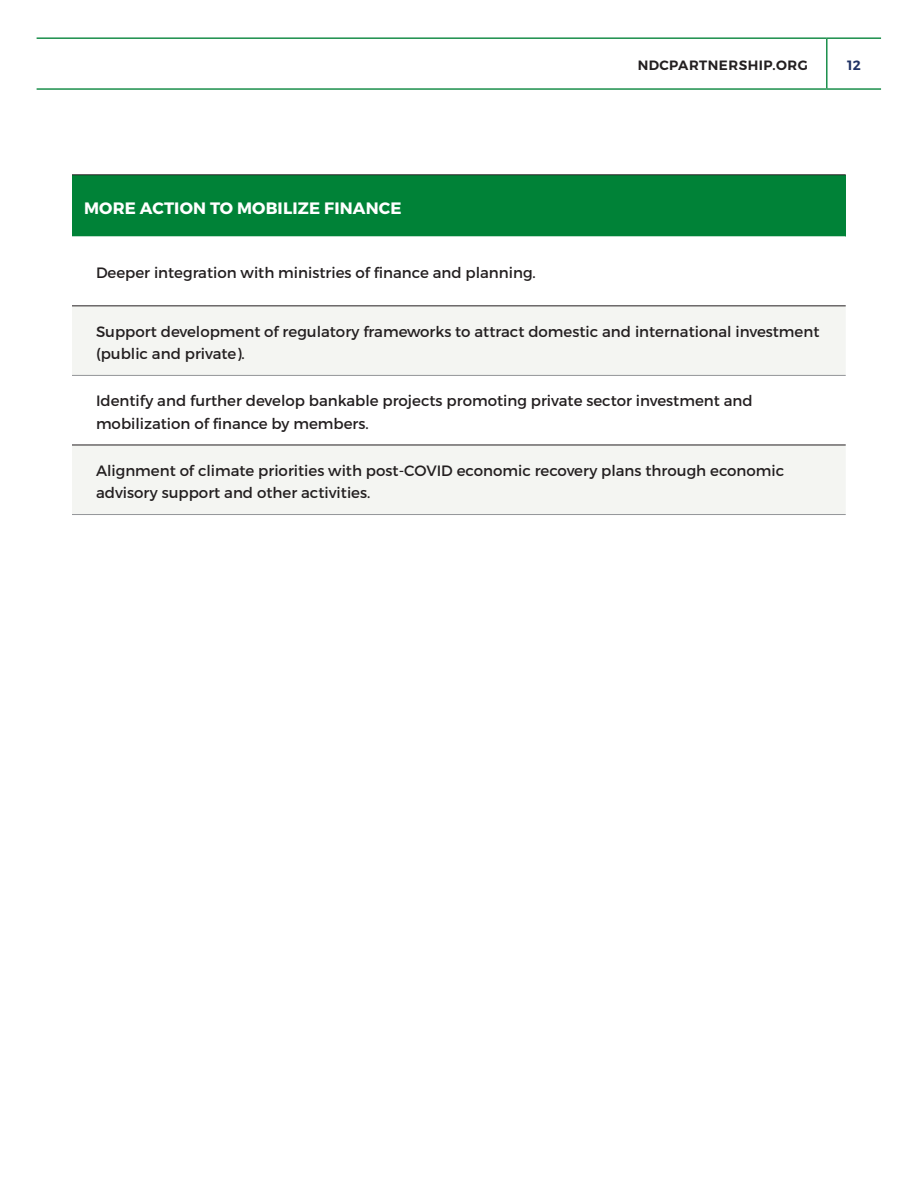
<style>
.page{position:relative;width:918px;height:1188px;background:#fff}
.page>*{position:absolute;margin:0;border:0;box-sizing:border-box;transform-origin:0 0}
.t1{font:700 16.5px "Montserrat";letter-spacing:.01em;color:#fff}
.t2{font:15px/22.5px "Montserrat";color:#231f20}
.t3{font:600 13.5px "Montserrat";letter-spacing:.035em;color:#231f20}
.t4{font:600 13.5px "Montserrat";color:#203264}
</style>
<div class="page">
<hr style="left:37px;top:38px;width:790px;height:1px;background:#008237">
<hr style="left:827px;top:38px;width:54px;height:1px;background:#008237">
<hr style="left:826px;top:39px;width:1px;height:49px;background:#008237">
<hr style="left:37px;top:88px;width:790px;height:2px;background:#008237">
<hr style="left:827px;top:88px;width:54px;height:2px;background:#008237">
<div style="left:72px;top:175px;width:774px;height:61px;background:#008237"></div>
<svg style="left:72px;top:236px;width:774px;height:70px"></svg>
<svg style="left:72px;top:307px;width:774px;height:207px;fill:#f4f5f2"></svg>
<hr style="left:72px;top:306px;width:774px;height:1px;background:#231f20">
<hr style="left:72px;top:445px;width:774px;height:1px;background:#231f20">
<hr style="left:72px;top:375px;width:774px;height:1px;background:#939598">
<hr style="left:72px;top:514px;width:774px;height:1px;background:#939598">
<hr style="left:72px;top:175px;width:774px;height:1px;background:#231f20">
<p class="t1" style="left:84px;top:197px;width:319px">MORE ACTION TO MOBILIZE FINANCE</p>
<p class="t2" style="left:96px;top:262px;width:441px">Deeper integration with ministries of finance and planning.</p>
<p class="t3" style="left:638px;top:57px;width:172px">NDCPARTNERSHIP.ORG</p>
<p class="t4" style="left:847px;top:57px;width:15px">12</p>
<p class="t2" style="left:96px;top:320px;width:725px">Support development of regulatory frameworks to attract domestic and international investment (public and private).</p>
<p class="t2" style="left:96px;top:390px;width:658px">Identify and further develop bankable projects promoting private sector investment and mobilization of finance by members.</p>
<p class="t2" style="left:96px;top:459px;width:690px">Alignment of climate priorities with post-COVID economic recovery plans through economic advisory support and other activities.</p>
</div>
